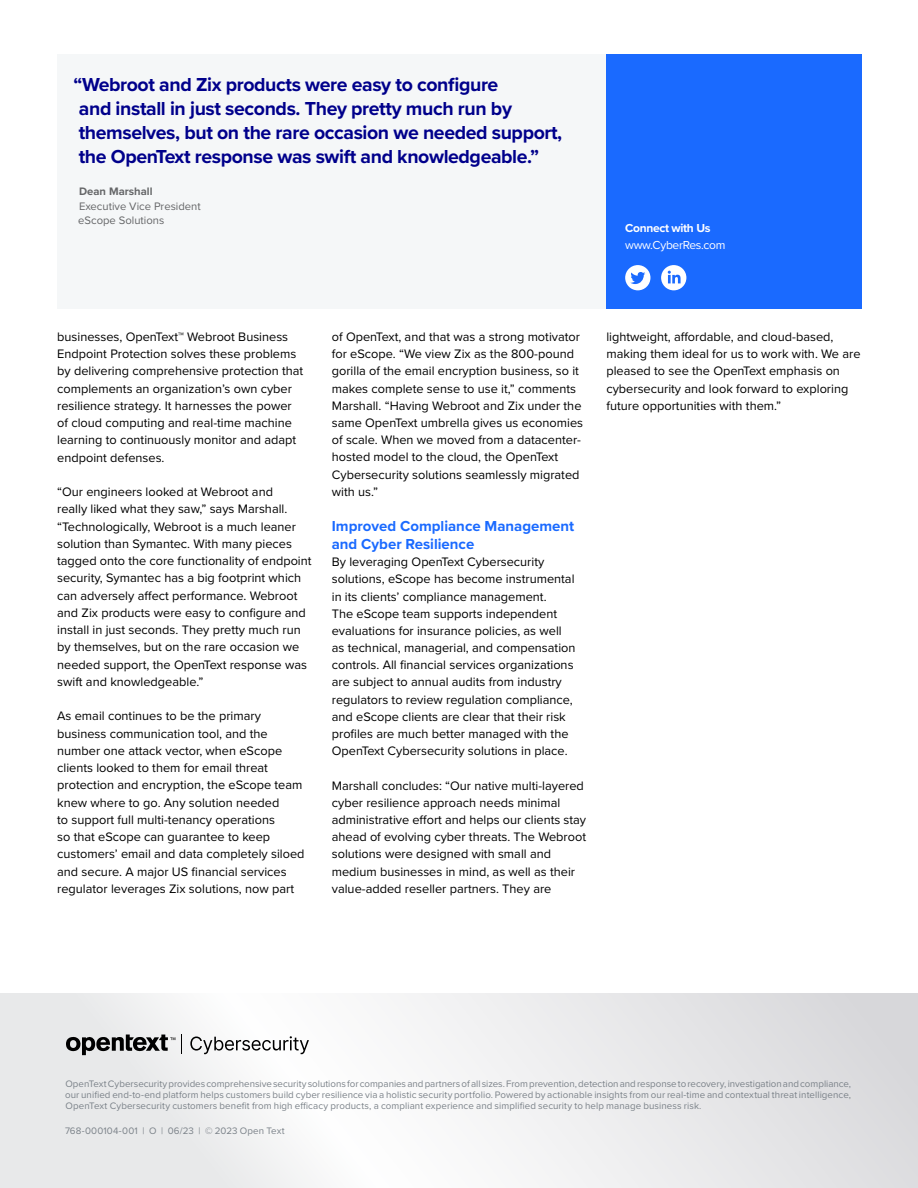
<style>
.page{position:relative;width:918px;height:1188px;background:#fff}
.page>*{position:absolute;margin:0;border:0;box-sizing:border-box;transform-origin:0 0}
.Pull_Quote_Screamer{font:700 19.5px/24px "Proxima Nova";letter-spacing:-.02em;color:#00008b}
.Header_b_Level1{font:700 15px/18px "Proxima Nova";color:#1a6aff}
.Body_c_8_5_11_5{font:12.75px/17.2px "Proxima Nova";color:#000}
.Contact_White{font:12px "Proxima Nova";letter-spacing:-.025em;color:#fff}
.Contact_White-2{font:700 12px "Proxima Nova";letter-spacing:-.025em;color:#fff}
.t1{font:11.25px "Proxima Nova";color:#656668}
.t2{font:700 11.25px "Proxima Nova";color:#656668}
.Boilerplate_-_copy{font:9.75px/11.2px "Proxima Nova";letter-spacing:.01em;color:#7b8289;text-align:justify}
</style>
<div class="page">
<div style="left:57px;top:54px;width:804px;height:254px;background:#f5f7f8"></div>
<svg style="left:0;top:994px;width:918px;height:194px"></svg>
<svg style="left:66px;top:1035px;width:109px;height:20px;background:#89898a"></svg>
<svg style="left:190px;top:1036px;width:119px;height:18px"></svg>
<svg style="left:181px;top:1035px;width:1px;height:19px"></svg>
<div style="left:606px;top:54px;width:256px;height:254px;background:#1a6aff"></div>
<div style="left:661px;top:265px;width:25px;height:25px;background:#fff;border-radius:13px"></div>
<svg style="left:668px;top:271px;width:13px;height:12px"></svg>
<div style="left:625px;top:265px;width:25px;height:25px;background:#fff;border-radius:13px"></div>
<svg style="left:630px;top:272px;width:15px;height:12px"></svg>
<p class="Pull_Quote_Screamer" style="left:74px;top:72px;width:490px">“Webroot and Zix products were easy to configure<br>and install in just seconds. They pretty much run by themselves, but on the rare occasion we needed support, the OpenText response was swift and knowledgeable.”</p>
<p class="t2" style="left:79px;top:183px;width:75px">Dean Marshall</p>
<p class="t1" style="left:79px;top:198px;width:123px">Executive Vice President</p>
<p class="t1" style="left:78px;top:212px;width:88px">eScope Solutions</p>
<p class="Contact_White-2" style="left:625px;top:219px;width:87px">Connect with Us</p>
<p class="Contact_White" style="left:625px;top:236px;width:102px">www.CyberRes.com</p>
<p class="Body_c_8_5_11_5" style="left:57px;top:328px;width:248px">businesses, OpenText™ Webroot Business Endpoint Protection solves these problems by delivering comprehensive protection that complements an organization’s own cyber resilience strategy. It harnesses the power of cloud computing and real-time machine learning to continuously monitor and adapt endpoint defenses.</p>
<p class="Body_c_8_5_11_5" style="left:57px;top:483px;width:256px">“Our engineers looked at Webroot and<br>really liked what they saw,” says Marshall. “Technologically, Webroot is a much leaner solution than Symantec. With many pieces tagged onto the core functionality of endpoint security, Symantec has a big footprint which can adversely affect performance. Webroot and Zix products were easy to configure and install in just seconds. They pretty much run by themselves, but on the rare occasion we needed support, the OpenText response was swift and knowledgeable.”</p>
<p class="Body_c_8_5_11_5" style="left:57px;top:707px;width:249px">As email continues to be the primary business communication tool, and the number one attack vector, when eScope clients looked to them for email threat protection and encryption, the eScope team knew where to go. Any solution needed<br>to support full multi-tenancy operations<br>so that eScope can guarantee to keep customers’ email and data completely siloed and secure. A major US financial services regulator leverages Zix solutions, now part</p>
<p class="Body_c_8_5_11_5" style="left:332px;top:328px;width:253px">of OpenText, and that was a strong motivator for eScope. “We view Zix as the 800-pound gorilla of the email encryption business, so it makes complete sense to use it,” comments Marshall. “Having Webroot and Zix under the same OpenText umbrella gives us economies of scale. When we moved from a datacenter&shy;hosted model to the cloud, the OpenText Cybersecurity solutions seamlessly migrated with us.”</p>
<p class="Header_b_Level1" style="left:332px;top:517px;width:244px">Improved Compliance Management and Cyber Resilience</p>
<p class="Body_c_8_5_11_5" style="left:332px;top:553px;width:245px">By leveraging OpenText Cybersecurity solutions, eScope has become instrumental in its clients’ compliance management.<br>The eScope team supports independent evaluations for insurance policies, as well as technical, managerial, and compensation controls. All financial services organizations are subject to annual audits from industry regulators to review regulation compliance, and eScope clients are clear that their risk profiles are much better managed with the OpenText Cybersecurity solutions in place.</p>
<p class="Body_c_8_5_11_5" style="left:332px;top:776px;width:256px">Marshall concludes: “Our native multi-layered cyber resilience approach needs minimal administrative effort and helps our clients stay ahead of evolving cyber threats. The Webroot solutions were designed with small and medium businesses in mind, as well as their value-added reseller partners. They are</p>
<p class="Body_c_8_5_11_5" style="left:606px;top:328px;width:256px">lightweight, affordable, and cloud-based, making them ideal for us to work with. We are pleased to see the OpenText emphasis on cybersecurity and look forward to exploring future opportunities with them.”</p>
<p class="Boilerplate_-_copy" style="left:65px;top:1077px;width:788px">OpenText Cybersecurity provides comprehensive security solutions for companies and partners of all sizes. From prevention, detection and response to recovery, investigation and compliance, our unified end-to-end platform helps customers build cyber resilience via a holistic security portfolio. Powered by actionable insights from our real-time and contextual threat intelligence, OpenText Cybersecurity customers benefit from high efficacy products, a compliant experience and simplified security to help manage business risk.</p>
<p class="Boilerplate_-_copy" style="left:65px;top:1125px;width:221px">768-000104-001 | O | 06/23 | © 2023 Open Text</p>
</div>
